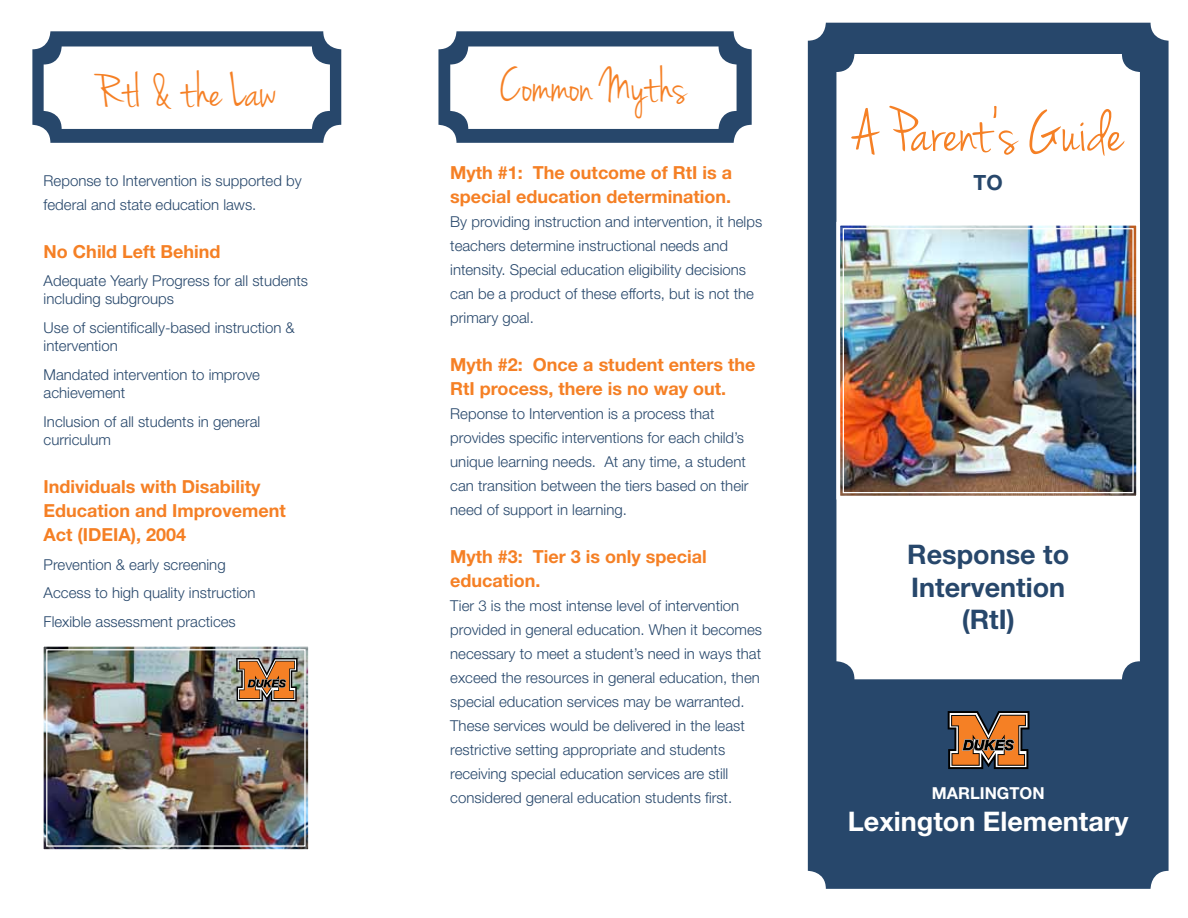
<style>
.page{position:relative;width:1188px;height:918px;background:#fff}
.page>*{position:absolute;margin:0;border:0;box-sizing:border-box;transform-origin:0 0}
.t1{font:64.5px "Jenna Sue";color:#f58025}
.t2{font:49.5px "Jenna Sue";color:#f58025}
.t3{font:700 27px/32.4px "Helvetica Neue";color:#27476b;text-align:center}
.t4{font:700 27px "Helvetica Neue";color:#fff}
.t5{font:700 21px "Helvetica Neue";color:#27476b}
.t6{font:700 18px/24px "Helvetica Neue";color:#f58025}
.t7{font:700 16.5px "Helvetica Neue";color:#fff}
.t8{font:300 15px/24px "Helvetica Neue";color:#27476b}
</style>
<div class="page">
<div style="left:438px;top:31px;width:314px;height:112px;background:#27476b;border-radius:18px"></div>
<div style="left:808px;top:23px;width:361px;height:866px;background:#27476b;border-radius:18px"></div>
<div style="left:836px;top:54px;width:304px;height:625px;background:#fff;border-radius:18px"></div>
<img style="left:836px;top:220px;width:304px;height:281px">
<div style="left:843px;top:228px;width:291px;height:265px;border:1px solid #fff"></div>
<img style="left:43px;top:646px;width:266px;height:204px">
<div style="left:46px;top:649px;width:260px;height:198px;border:1px solid #fff"></div>
<svg style="left:948px;top:711px;width:81px;height:58px"></svg>
<div style="left:450px;top:46px;width:287px;height:83px;background:#fff;border-radius:18px"></div>
<div style="left:32px;top:31px;width:309px;height:112px;background:#27476b;border-radius:18px"></div>
<div style="left:44px;top:46px;width:286px;height:83px;background:#fff;border-radius:18px"></div>
<svg style="left:236px;top:658px;width:62px;height:43px"></svg>
<h2 class="t2" style="left:97px;top:68px;width:181px">RtI &amp; the Law</h2>
<h2 class="t2" style="left:500px;top:64px;width:188px">Common Myths</h2>
<h1 class="t1" style="left:853px;top:102px;width:272px">A Parent’s Guide</h1>
<p class="t6" style="left:450px;top:160px;width:283px">Myth #1: The outcome of RtI is a special education determination.</p>
<p class="t8" style="left:450px;top:209px;width:313px">By providing instruction and intervention, it helps teachers determine instructional needs and intensity. Special education eligibility decisions can be a product of these efforts, but is not the primary goal.</p>
<p class="t6" style="left:450px;top:352px;width:307px">Myth #2: Once a student enters the<br>RtI process, there is no way out.</p>
<p class="t8" style="left:450px;top:401px;width:300px">Reponse to Intervention is a process that provides specific interventions for each child’s unique learning needs. At any time, a student can transition between the tiers based on their need of support in learning.</p>
<p class="t6" style="left:450px;top:544px;width:258px">Myth #3: Tier 3 is only special education.</p>
<p class="t8" style="left:450px;top:593px;width:313px">Tier 3 is the most intense level of intervention provided in general education. When it becomes necessary to meet a student’s need in ways that exceed the resources in general education, then special education services may be warranted.<br>These services would be delivered in the least restrictive setting appropriate and students receiving special education services are still considered general education students first.</p>
<p class="t8" style="left:44px;top:168px;width:260px">Reponse to Intervention is supported by</p>
<h3 class="t5" style="left:974px;top:170px;width:31px">TO</h3>
<p class="t8" style="left:44px;top:192px;width:214px">federal and state education laws.</p>
<p class="t6" style="left:44px;top:239px;width:178px">No Child Left Behind</p>
<p class="t8" style="left:44px;top:272px;width:266px;line-height:18px">Adequate Yearly Progress for all students including subgroups</p>
<p class="t8" style="left:44px;top:318px;width:253px;line-height:18px">Use of scientifically-based instruction &amp; intervention</p>
<p class="t8" style="left:44px;top:365px;width:218px;line-height:18px">Mandated intervention to improve achievement</p>
<p class="t8" style="left:44px;top:412px;width:218px;line-height:18px">Inclusion of all students in general curriculum</p>
<p class="t6" style="left:44px;top:474px;width:244px">Individuals with Disability<br>Education and Improvement<br>Act (IDEIA), 2004</p>
<p class="t8" style="left:44px;top:549px;width:213px;line-height:28.8px">Prevention &amp; early screening<br>Access to high quality instruction<br>Flexible assessment practices</p>
<h3 class="t3" style="left:907px;top:538px;width:163px">Response to<br>Intervention (RtI)</h3>
<p class="t7" style="left:932px;top:783px;width:114px">MARLINGTON</p>
<h3 class="t4" style="left:848px;top:805px;width:282px">Lexington Elementary</h3>
</div>
